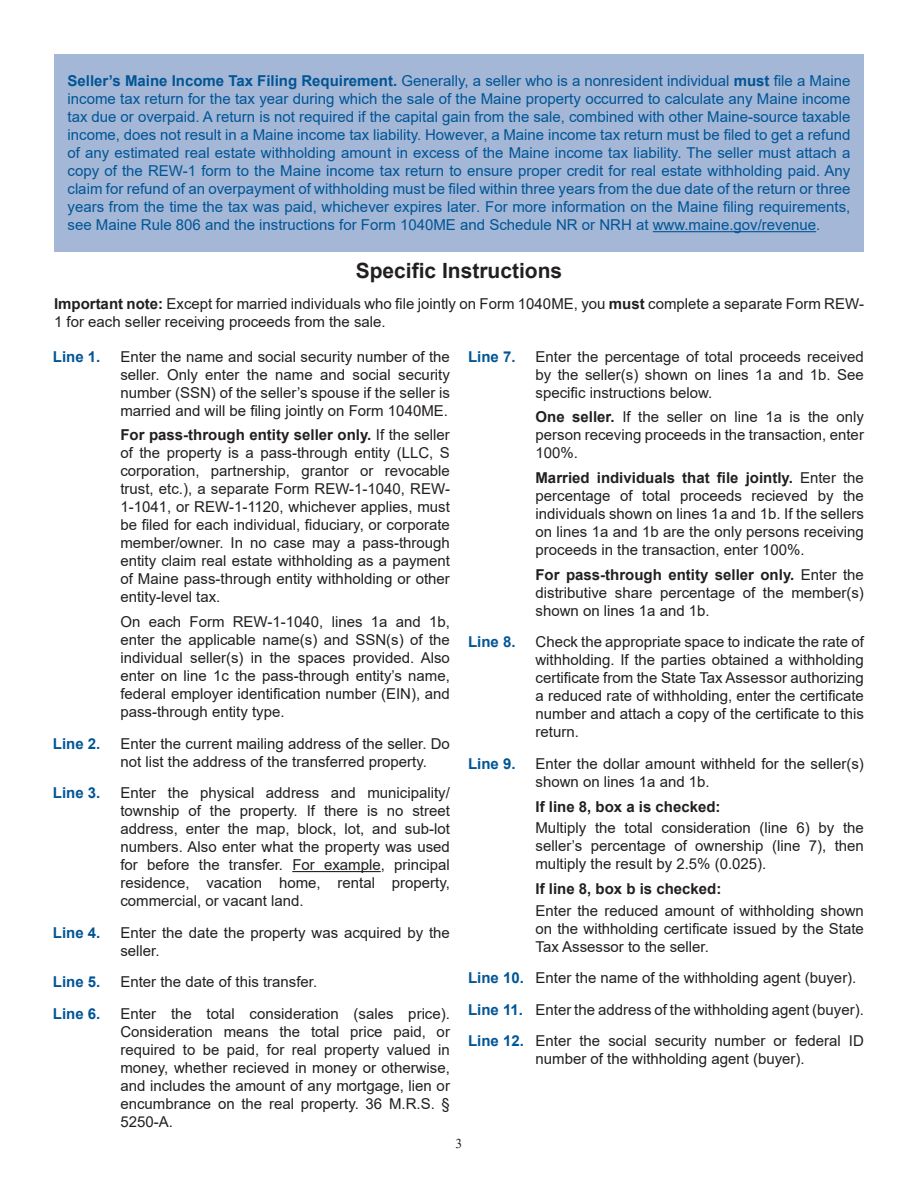
<style>
.page{position:relative;width:918px;height:1188px;background:#fff}
.page>*{position:absolute;margin:0;border:0;box-sizing:border-box;transform-origin:0 0}
.t1{font:700 21px "Arial";color:#231f20}
.t2{font:15px/18px "Arial";color:#231f20;text-align:justify}
.t3{font:15px/18px "Arial";color:#005595;text-align:justify}
.t4{font:700 15px "Arial";color:#005595}
.t5{font:700 15px "Arial";color:#231f20}
.t6{font:13.5px "Times New Roman";color:#231f20}
.s1{font-weight:700}
.s2{font-weight:700;color:#005595}
</style>
<div class="page">
<hr style="left:292px;top:871px;width:89px;height:1px;background:#231f20">
<div style="left:54px;top:54px;width:810px;height:197px;background:#a4b7d7"></div>
<hr style="left:653px;top:231px;width:163px;height:1px;background:#005595">
<p class="t3" style="left:68px;top:72px;width:784px"><span class="s1">Seller’s Maine Income Tax Filing Requirement.</span> Generally, a seller who is a nonresident individual <span class="s1">must</span> file a Maine income tax return for the tax year during which the sale of the Maine property occurred to calculate any Maine income tax due or overpaid. A return is not required if the capital gain from the sale, combined with other Maine-source taxable income, does not result in a Maine income tax liability. However, a Maine income tax return must be filed to get a refund of any estimated real estate withholding amount in excess of the Maine income tax liability. The seller must attach a copy of the REW-1 form to the Maine income tax return to ensure proper credit for real estate withholding paid. Any claim for refund of an overpayment of withholding must be filed within three years from the due date of the return or three years from the time the tax was paid, whichever expires later. For more information on the Maine filing requirements, see Maine Rule 806 and the instructions for Form 1040ME and Schedule NR or NRH at www.maine.gov/revenue.</p>
<p class="t1" style="left:356px;top:256px;width:208px">Specific Instructions</p>
<p class="t2" style="left:54px;top:295px;width:812px"><span class="s1">Important note:</span> Except for married individuals who file jointly on Form 1040ME, you <span class="s1">must</span> complete a separate Form REW-<br>1 for each seller receiving proceeds from the sale.</p>
<p class="t4" style="left:53px;top:346px;width:49px">Line 1.</p>
<p class="t2" style="left:120px;top:347px;width:331px">Enter the name and social security number of the seller. Only enter the name and social security number (SSN) of the seller’s spouse if the seller is married and will be filing jointly on Form 1040ME.</p>
<p class="t2" style="left:120px;top:426px;width:331px"><span class="s1">For pass-through entity seller only.</span> If the seller of the property is a pass-through entity (LLC, S corporation, partnership, grantor or revocable trust, etc.), a separate Form REW-1-1040, REW-1-1041, or REW-1-1120, whichever applies, must be filed for each individual, fiduciary, or corporate member/owner. In no case may a pass-through entity claim real estate withholding as a payment of Maine pass-through entity withholding or other entity-level tax.</p>
<p class="t2" style="left:120px;top:613px;width:331px">On each Form REW-1-1040, lines 1a and 1b, enter the applicable name(s) and SSN(s) of the individual seller(s) in the spaces provided. Also enter on line 1c the pass-through entity’s name, federal employer identification number (EIN), and pass-through entity type.</p>
<p class="t4" style="left:53px;top:733px;width:49px">Line 2.</p>
<p class="t2" style="left:120px;top:734px;width:331px">Enter the current mailing address of the seller. Do not list the address of the transferred property.</p>
<p class="t4" style="left:53px;top:782px;width:49px">Line 3.</p>
<p class="t2" style="left:120px;top:784px;width:331px">Enter the physical address and municipality/ township of the property. If there is no street address, enter the map, block, lot, and sub-lot numbers. Also enter what the property was used for before the transfer. For example, principal residence, vacation home, rental property, commercial, or vacant land.</p>
<p class="t4" style="left:53px;top:922px;width:49px">Line 4.</p>
<p class="t2" style="left:120px;top:923px;width:331px">Enter the date the property was acquired by the seller.</p>
<p class="t4" style="left:53px;top:971px;width:49px">Line 5.</p>
<p class="t2" style="left:120px;top:973px;width:198px">Enter the date of this transfer.</p>
<p class="t4" style="left:53px;top:1003px;width:49px">Line 6.</p>
<p class="t2" style="left:120px;top:1004px;width:331px">Enter the total consideration (sales price).<br>Consideration means the total price paid, or required to be paid, for real property valued in money, whether recieved in money or otherwise, and includes the amount of any mortgage, lien or encumbrance on the real property. 36 M.R.S. § 5250-A.</p>
<p class="t4" style="left:468px;top:346px;width:49px">Line 7.</p>
<p class="t2" style="left:536px;top:347px;width:330px">Enter the percentage of total proceeds received by the seller(s) shown on lines 1a and 1b. See specific instructions below.</p>
<p class="t2" style="left:536px;top:408px;width:330px"><span class="s1">One seller.</span> If the seller on line 1a is the only person receving proceeds in the transaction, enter 100%.</p>
<p class="t2" style="left:536px;top:469px;width:330px"><span class="s1">Married individuals that file jointly.</span> Enter the percentage of total proceeds recieved by the individuals shown on lines 1a and 1b. If the sellers on lines 1a and 1b are the only persons receiving proceeds in the transaction, enter 100%.</p>
<p class="t2" style="left:536px;top:565px;width:330px"><span class="s1">For pass-through entity seller only.</span> Enter the distributive share percentage of the member(s) shown on lines 1a and 1b.</p>
<p class="t4" style="left:468px;top:631px;width:49px">Line 8.</p>
<p class="t2" style="left:536px;top:633px;width:330px">Check the appropriate space to indicate the rate of withholding. If the parties obtained a withholding certificate from the State Tax Assessor authorizing a reduced rate of withholding, enter the certificate number and attach a copy of the certificate to this return.</p>
<p class="t4" style="left:468px;top:753px;width:49px">Line 9.</p>
<p class="t2" style="left:536px;top:754px;width:330px">Enter the dollar amount withheld for the seller(s) shown on lines 1a and 1b.</p>
<p class="t5" style="left:536px;top:796px;width:187px">If line 8, box a is checked:</p>
<p class="t2" style="left:536px;top:819px;width:330px">Multiply the total consideration (line 6) by the seller’s percentage of ownership (line 7), then multiply the result by 2.5% (0.025).</p>
<p class="t5" style="left:536px;top:878px;width:187px">If line 8, box b is checked:</p>
<p class="t2" style="left:536px;top:901px;width:330px">Enter the reduced amount of withholding shown on the withholding certificate issued by the State Tax Assessor to the seller.</p>
<p class="t2" style="left:468px;top:969px;width:390px"><span class="s2">Line 10.</span> Enter the name of the withholding agent (buyer).</p>
<p class="t2" style="left:468px;top:1000px;width:397px"><span class="s2">Line 11.</span> Enter the address of the withholding agent (buyer).</p>
<p class="t2" style="left:468px;top:1032px;width:397px;text-align:center"><span class="s2">Line 12.</span> Enter the social security number or federal ID number of the withholding agent (buyer).</p>
<p class="t6" style="left:456px;top:1134px;width:8px">3</p>
</div>
